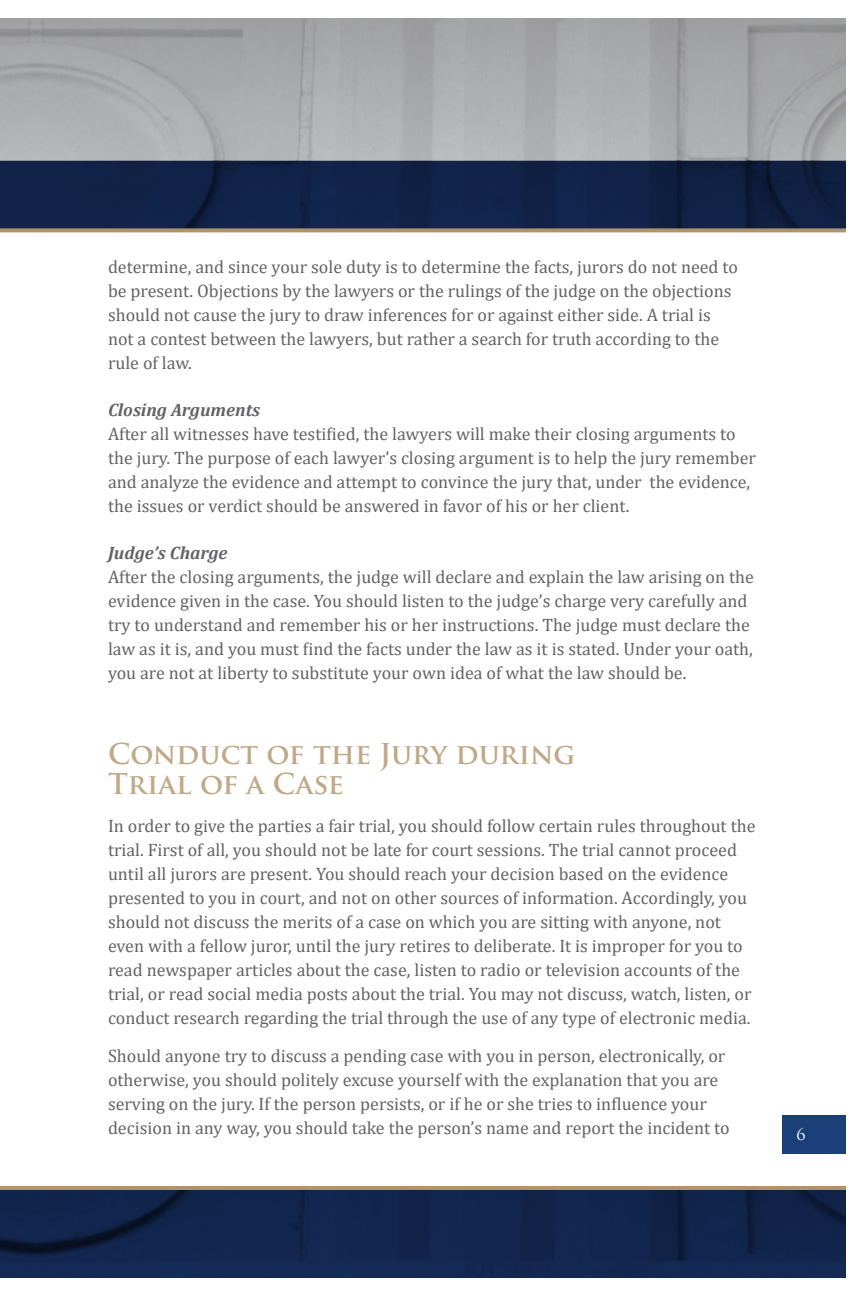
<style>
.page{position:relative;width:864px;height:1296px;background:#fff}
.page>*{position:absolute;margin:0;border:0;box-sizing:border-box;transform-origin:0 0}
.t1{font:700 28px/30px "Trajan Pro";color:#c0a989}
.t2{font:18px/24px "Cambria";color:#636366}
.t3{font:italic 700 18px "Cambria";color:#636366}
.t4{font:16px "Trajan Pro";color:#fff}
</style>
<div class="page">
<div style="left:782px;top:1116px;width:64px;height:38px;background:#1b3f78"></div>
<div style="left:0;top:1188px;width:846px;height:90px;background:#12264f"></div>
<hr style="left:0;top:1186px;width:846px;height:4px;background:#ae936c">
<img style="left:0;top:18px;width:846px;height:143px">
<div style="left:0;top:161px;width:846px;height:69px;background:#102247"></div>
<svg style="left:0;top:228px;width:846px;height:4px;background:#9e8768"></svg>
<p class="t2" style="left:108px;top:255px;width:632px">determine, and since your sole duty is to determine the facts, jurors do not need to be present. Objections by the lawyers or the rulings of the judge on the objections should not cause the jury to draw inferences for or against either side. A trial is not a contest between the lawyers, but rather a search for truth according to the rule of law.</p>
<p class="t3" style="left:108px;top:397px;width:154px">Closing Arguments</p>
<p class="t2" style="left:108px;top:422px;width:650px">After all witnesses have testified, the lawyers will make their closing arguments to the jury. The purpose of each lawyer’s closing argument is to help the jury remember and analyze the evidence and attempt to convince the jury that, under the evidence, the issues or verdict should be answered in favor of his or her client.</p>
<p class="t3" style="left:108px;top:540px;width:121px">Judge’s Charge</p>
<p class="t2" style="left:108px;top:565px;width:647px">After the closing arguments, the judge will declare and explain the law arising on the evidence given in the case. You should listen to the judge’s charge very carefully and try to understand and remember his or her instructions. The judge must declare the law as it is, and you must find the facts under the law as it is stated. Under your oath, you are not at liberty to substitute your own idea of what the law should be.</p>
<p class="t1" style="left:108px;top:739px;width:469px">Conduct of the Jury during<br>Trial of a Case</p>
<p class="t2" style="left:108px;top:813px;width:649px">In order to give the parties a fair trial, you should follow certain rules throughout the trial. First of all, you should not be late for court sessions. The trial cannot proceed until all jurors are present. You should reach your decision based on the evidence presented to you in court, and not on other sources of information. Accordingly, you should not discuss the merits of a case on which you are sitting with anyone, not even with a fellow juror, until the jury retires to deliberate. It is improper for you to read newspaper articles about the case, listen to radio or television accounts of the trial, or read social media posts about the trial. You may not discuss, watch, listen, or conduct research regarding the trial through the use of any type of electronic media.</p>
<p class="t2" style="left:108px;top:1043px;width:623px">Should anyone try to discuss a pending case with you in person, electronically, or otherwise, you should politely excuse yourself with the explanation that you are serving on the jury. If the person persists, or if he or she tries to influence your decision in any way, you should take the person’s name and report the incident to</p>
<p class="t4" style="left:796px;top:1124px;width:11px">6</p>
</div>
